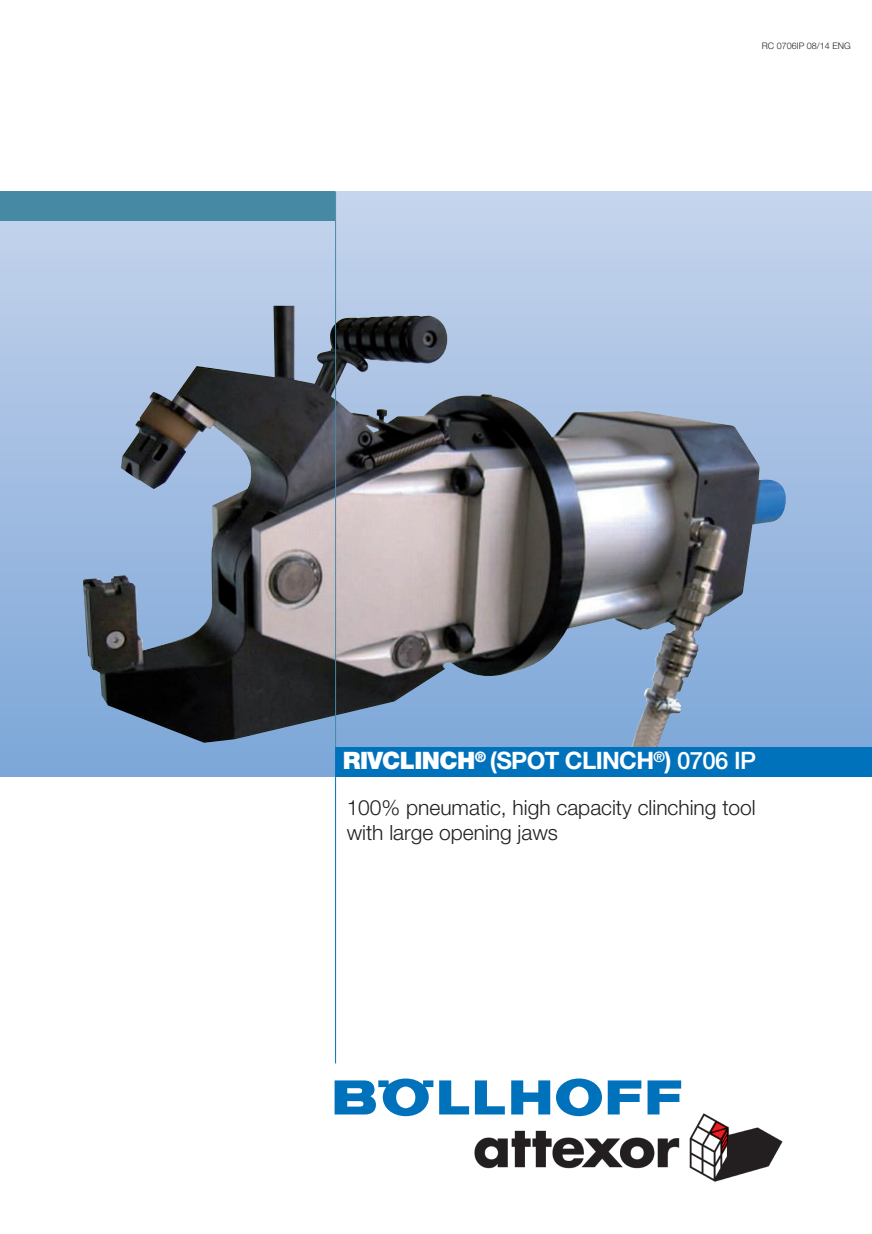
<style>
.page{position:relative;width:872px;height:1234px;background:#fff}
.page>*{position:absolute;margin:0;border:0;box-sizing:border-box;transform-origin:0 0}
.t1{font:700 24px "Helvetica Neue";letter-spacing:-.025em;color:#fff}
.t2{font:300 21px/25.5px "Helvetica Neue";color:#231f20}
.t3{font:300 9px "Helvetica Neue";color:#231f20}
.s1{font-weight:900}
.s2{font-weight:500}
</style>
<div class="page">
<div style="left:0;top:191px;width:872px;height:585px;background:linear-gradient(to bottom,#c6d4ec,#7ca6d8)"></div>
<img style="left:83px;top:306px;width:703px;height:445px">
<div style="left:336px;top:746px;width:536px;height:30px;background:#0072bc"></div>
<div style="left:0;top:191px;width:335px;height:30px;background:#4589a5"></div>
<hr style="left:335px;top:191px;width:1px;height:555px;background:#4589a5">
<hr style="left:335px;top:746px;width:1px;height:317px;background:#0072bc">
<img style="left:466px;top:1103px;width:317px;height:79px">
<svg style="left:439px;top:1080px;width:30px;height:34px"></svg>
<svg style="left:511px;top:1080px;width:39px;height:34px"></svg>
<svg style="left:608px;top:1080px;width:33px;height:34px"></svg>
<svg style="left:475px;top:1080px;width:30px;height:34px"></svg>
<svg style="left:647px;top:1080px;width:34px;height:34px"></svg>
<svg style="left:556px;top:1078px;width:46px;height:37px"></svg>
<svg style="left:334px;top:1078px;width:99px;height:37px"></svg>
<p class="t3" style="left:762px;top:43px;width:90px">RC 0706IP 08/14 ENG</p>
<p class="t1" style="left:343px;top:751px;width:415px"><span class="s1">RIVCLINCH</span><sup>®</sup> (SPOT CLINCH<sup>®</sup>) <span class="s2">0706 IP</span></p>
<p class="t2" style="left:347px;top:796px;width:410px">100% pneumatic, high capacity clinching tool with large opening jaws</p>
</div>
